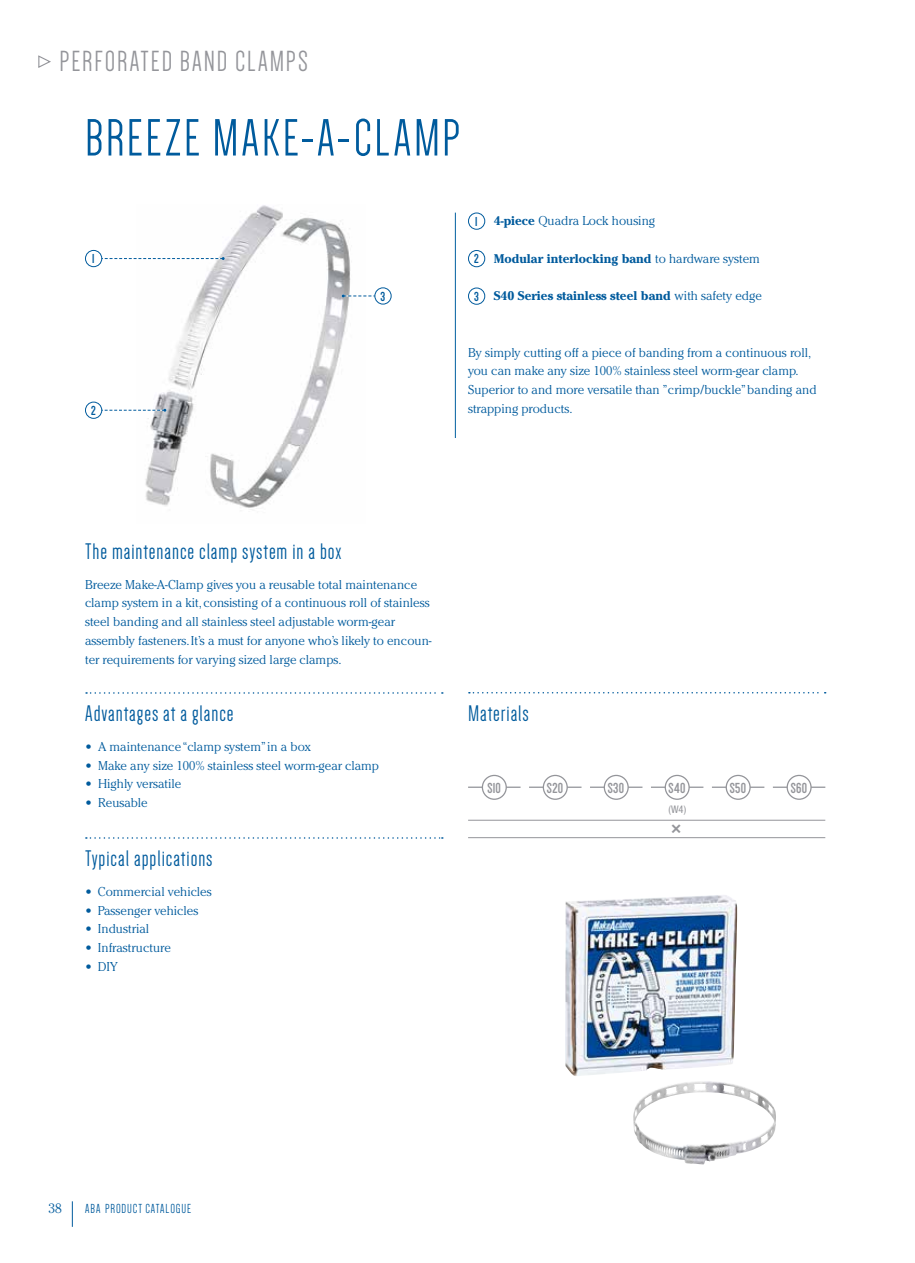
<style>
.page{position:relative;width:915px;height:1263px;background:#fff}
.page>*{position:absolute;margin:0;border:0;box-sizing:border-box;transform-origin:0 0}
.t1{font:54px "Dense";letter-spacing:.055em;color:#005b9d}
.t2{font:36px "Dense";color:#94959a}
.t3{font:30px "Dense";letter-spacing:.065em;color:#94959a}
.t4{font:23.25px "Dense";letter-spacing:.04em;color:#005b9d}
.t5{font:700 15px "Dense";letter-spacing:.02em;color:#94959a}
.t6{font:13.5px "Dense";letter-spacing:.065em;color:#005b9d}
.t7{font:700 13.5px "Dense";color:#005b9d}
.t8{font:300 13.5px "Cheltenham";color:#005b9d}
.t9{font:300 12.75px/18.8px "Cheltenham";color:#005b9d}
.t10{font:700 12.45px "Cheltenham";color:#005b9d}
.t11{font:condensed 10.5px "Helvetica Neue LT Std";color:#94959a}
.s1{font-family:"Dense";font-weight:700;font-size:13.5px}
.s2{font-weight:700;font-size:12.45px}
.s3{font-family:"Dense";font-size:13.5px}
.s4{font-weight:300;font-size:12.75px}
.s5{color:#fff}
</style>
<div class="page">
<svg style="left:72px;top:1201px;width:1px;height:26px"></svg>
<img style="left:145px;top:205px;width:206px;height:303px">
<svg style="left:86px;top:837px;width:356px;height:2px"></svg>
<div style="left:468px;top:213px;width:17px;height:17px;border:1px solid #005b9d;border-radius:50%"></div>
<div style="left:468px;top:250px;width:17px;height:17px;border:1px solid #005b9d;border-radius:50%"></div>
<div style="left:468px;top:288px;width:17px;height:17px;border:1px solid #005b9d;border-radius:50%"></div>
<svg style="left:102px;top:257px;width:123px;height:3px"></svg>
<svg style="left:341px;top:294px;width:33px;height:3px"></svg>
<svg style="left:102px;top:409px;width:64px;height:3px"></svg>
<div style="left:85px;top:250px;width:17px;height:17px;border:1px solid #005b9d;border-radius:50%"></div>
<div style="left:374px;top:287px;width:17px;height:17px;border:1px solid #005b9d;border-radius:50%"></div>
<div style="left:85px;top:402px;width:17px;height:17px;border:1px solid #005b9d;border-radius:50%"></div>
<hr style="left:455px;top:213px;width:1px;height:225px;background:#005fa0">
<svg style="left:86px;top:692px;width:356px;height:2px"></svg>
<svg style="left:38px;top:55px;width:13px;height:13px"></svg>
<img style="left:565px;top:895px;width:172px;height:181px">
<img style="left:633px;top:1081px;width:143px;height:83px">
<svg style="left:468px;top:692px;width:357px;height:1px"></svg>
<hr style="left:468px;top:820px;width:357px;height:1px;background:#94959a">
<hr style="left:468px;top:837px;width:357px;height:1px;background:#94959a">
<hr style="left:468px;top:786px;width:52px;height:2px;background:#94959a">
<div style="left:482px;top:775px;width:24px;height:24px;background:#fff;border-radius:50%"></div>
<div style="left:481px;top:775px;width:25px;height:25px;border:1px solid #94959a;border-radius:50%"></div>
<hr style="left:529px;top:786px;width:52px;height:2px;background:#94959a">
<div style="left:543px;top:775px;width:24px;height:24px;background:#fff;border-radius:50%"></div>
<div style="left:542px;top:775px;width:25px;height:25px;border:1px solid #94959a;border-radius:50%"></div>
<hr style="left:589px;top:786px;width:53px;height:2px;background:#94959a">
<div style="left:604px;top:775px;width:24px;height:24px;background:#fff;border-radius:50%"></div>
<div style="left:603px;top:775px;width:25px;height:25px;border:1px solid #94959a;border-radius:50%"></div>
<hr style="left:650px;top:786px;width:53px;height:2px;background:#94959a">
<div style="left:665px;top:775px;width:23px;height:24px;background:#fff;border-radius:50%"></div>
<div style="left:664px;top:775px;width:25px;height:25px;border:1px solid #94959a;border-radius:50%"></div>
<hr style="left:711px;top:786px;width:53px;height:2px;background:#94959a">
<div style="left:726px;top:775px;width:23px;height:24px;background:#fff;border-radius:50%"></div>
<div style="left:725px;top:775px;width:25px;height:25px;border:1px solid #94959a;border-radius:50%"></div>
<hr style="left:772px;top:786px;width:53px;height:2px;background:#94959a">
<div style="left:787px;top:775px;width:23px;height:24px;background:#fff;border-radius:50%"></div>
<div style="left:786px;top:775px;width:25px;height:25px;border:1px solid #94959a;border-radius:50%"></div>
<h3 class="t3" style="left:60px;top:47px;width:250px">PERFORATED BAND CLAMPS</h3>
<h1 class="t1" style="left:85px;top:111px;width:376px">BREEZE MAKE-A-CLAMP</h1>
<p class="t7" style="left:92px;top:252px;width:4px">1</p>
<p class="t7" style="left:91px;top:404px;width:6px">2</p>
<p class="t7" style="left:380px;top:289px;width:6px">3</p>
<p class="t9" style="left:475px;top:212px;width:181px"><span class="s1">1</span> <span class="s2">4-piece</span> Quadra Lock housing</p>
<p class="t10" style="left:474px;top:251px;width:287px"><span class="s3">2</span> Modular interlocking band <span class="s4">to hardware system</span></p>
<p class="t10" style="left:474px;top:288px;width:289px"><span class="s3">3</span> S40 Series stainless steel band <span class="s4">with safety edge</span></p>
<p class="t9" style="left:468px;top:343px;width:350px">By simply cutting off a piece of banding from a continuous roll, you can make any size 100% stainless steel worm-gear clamp.<br>Superior to and more versatile than ”crimp/buckle” banding and strapping products.</p>
<h3 class="t4" style="left:85px;top:540px;width:258px">The maintenance clamp system in a box</h3>
<p class="t9" style="left:85px;top:575px;width:348px">Breeze Make-A-Clamp gives you a reusable total maintenance clamp system in a kit, consisting of a continuous roll of stainless steel banding and all stainless steel adjustable worm-gear assembly fasteners. It’s a must for anyone who’s likely to encoun&shy;ter requirements for varying sized large clamps.</p>
<h3 class="t4" style="left:85px;top:702px;width:150px">Advantages at a glance</h3>
<p class="t9" style="left:85px;top:737px;width:227px"><span class="s2">•</span> A maintenance “clamp system” in a box</p>
<p class="t9" style="left:85px;top:756px;width:295px"><span class="s2">•</span> Make any size 100% stainless steel worm-gear clamp</p>
<p class="t9" style="left:85px;top:774px;width:97px"><span class="s2">•</span> Highly versatile</p>
<p class="t9" style="left:85px;top:793px;width:64px"><span class="s2">•</span> Reusable</p>
<h3 class="t4" style="left:85px;top:847px;width:129px">Typical applications</h3>
<p class="t9" style="left:85px;top:882px;width:128px"><span class="s2">•</span> Commercial vehicles</p>
<p class="t9" style="left:85px;top:901px;width:115px"><span class="s2">•</span> Passenger vehicles</p>
<p class="t9" style="left:85px;top:919px;width:66px"><span class="s2">•</span> Industrial</p>
<p class="t9" style="left:85px;top:938px;width:87px"><span class="s2">•</span> Infrastructure</p>
<p class="t9" style="left:85px;top:957px;width:34px"><span class="s2">•</span> DIY</p>
<h3 class="t4" style="left:468px;top:702px;width:62px">Materials</h3>
<p class="t5" style="left:487px;top:780px;width:15px">S10</p>
<p class="t5" style="left:546px;top:780px;width:18px">S20</p>
<p class="t5" style="left:607px;top:780px;width:18px">S30</p>
<p class="t5" style="left:668px;top:780px;width:18px">S40</p>
<p class="t5" style="left:729px;top:780px;width:18px">S50</p>
<p class="t5" style="left:790px;top:780px;width:18px">S60</p>
<p class="t11" style="left:668px;top:803px;width:19px">(W4)</p>
<h2 class="t2" style="left:670px;top:810px;width:25px">×<span class="s5">×</span></h2>
<p class="t8" style="left:48px;top:1200px;width:15px">38</p>
<p class="t6" style="left:85px;top:1201px;width:107px">ABA PRODUCT CATALOGUE</p>
</div>
